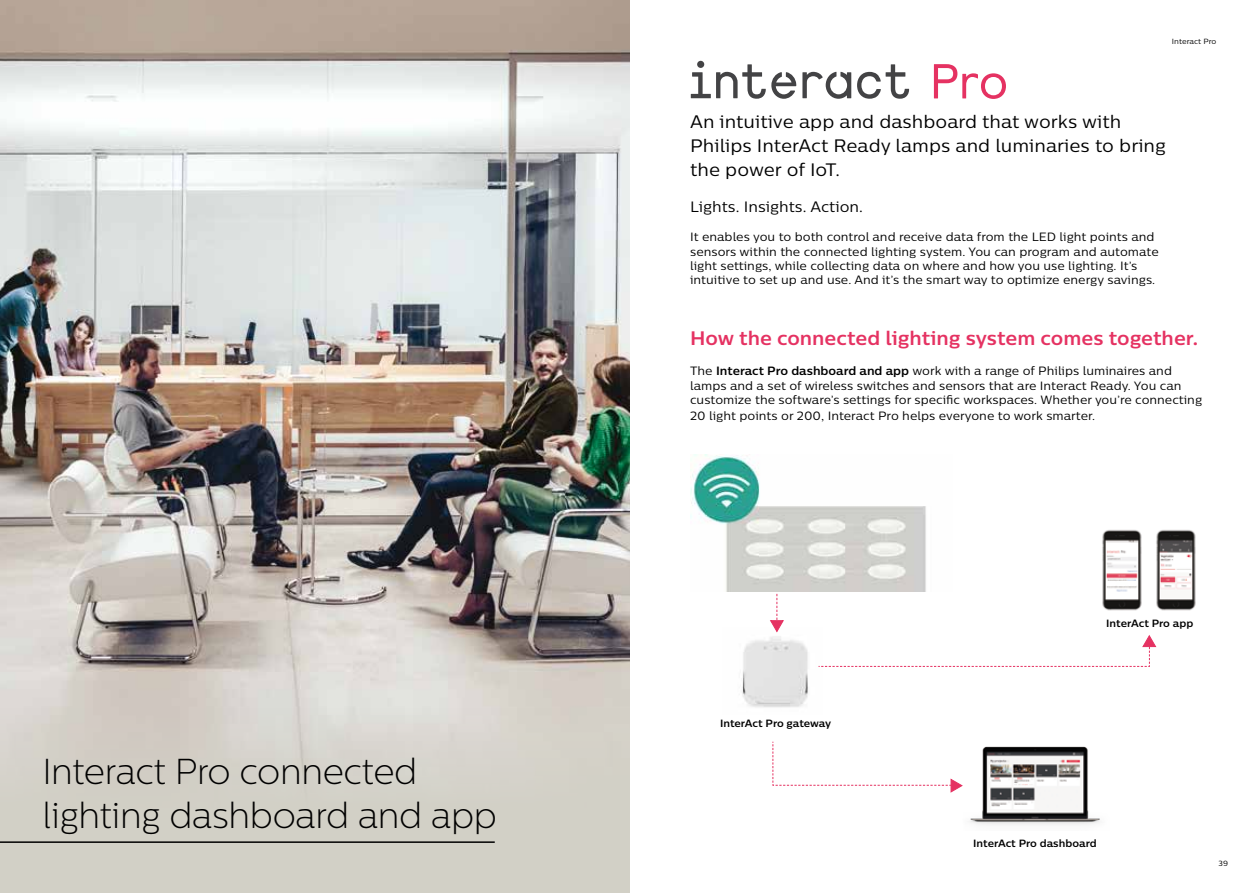
<style>
.page{position:relative;width:1259px;height:893px;background:#fff}
.page>*{position:absolute;margin:0;border:0;box-sizing:border-box;transform-origin:0 0}
.t1{font:200 36px/43.2px "Centrale Sans";letter-spacing:-.01em;color:#000}
.t2{font:700 19.5px "Centrale Sans Pro";color:#e53262}
.t3{font:18px/24px "Centrale Sans Pro";color:#000}
.t4{font:15px "Centrale Sans Pro";color:#000}
.t5{font:12px/14.4px "Centrale Sans Pro";color:#000}
.t6{font:700 10.5px "Centrale Sans Pro";letter-spacing:-.005em;color:#000}
.t7{font:7.5px "Centrale Sans Pro";color:#000}
.s1{font-weight:700}
</style>
<div class="page">
<div style="left:0;top:0;width:629px;height:893px;background:#d2d0c6"></div>
<img style="left:0;top:0;width:629px;height:767px">
<hr style="left:0;top:841px;width:495px;height:2px;background:#000">
<svg style="left:691px;top:61px;width:218px;height:38px"></svg>
<svg style="left:934px;top:64px;width:72px;height:35px"></svg>
<img style="left:742px;top:632px;width:66px;height:76px">
<img style="left:1102px;top:530px;width:94px;height:81px">
<img style="left:962px;top:746px;width:138px;height:79px">
<svg style="left:818px;top:635px;width:338px;height:32px"></svg>
<svg style="left:772px;top:741px;width:190px;height:52px"></svg>
<img style="left:690px;top:454px;width:236px;height:138px">
<svg style="left:770px;top:594px;width:14px;height:38px"></svg>
<h1 class="t1" style="left:43px;top:750px;width:456px">Interact Pro connected lighting dashboard and app</h1>
<p class="t7" style="left:1172px;top:37px;width:46px">Interact Pro</p>
<h3 class="t3" style="left:690px;top:110px;width:477px">An intuitive app and dashboard that works with<br>Philips InterAct Ready lamps and luminaries to bring the power of IoT.</h3>
<p class="t4" style="left:690px;top:198px;width:174px">Lights. Insights. Action.</p>
<p class="t5" style="left:690px;top:229px;width:470px">It enables you to both control and receive data from the LED light points and sensors within the connected lighting system. You can program and automate light settings, while collecting data on where and how you use lighting. It’s intuitive to set up and use. And it’s the smart way to optimize energy savings.</p>
<h2 class="t2" style="left:690px;top:325px;width:509px">How the connected lighting system comes together.</h2>
<p class="t5" style="left:690px;top:364px;width:513px">The <span class="s1">Interact Pro dashboard and app</span> work with a range of Philips luminaires and lamps and a set of wireless switches and sensors that are Interact Ready. You can customize the software’s settings for specific workspaces. Whether you’re connecting</p>
<p class="t5" style="left:690px;top:409px;width:407px">20 light points or 200, Interact Pro helps everyone to work smarter.</p>
<p class="t6" style="left:720px;top:716px;width:113px">InterAct Pro gateway</p>
<p class="t6" style="left:1106px;top:616px;width:89px">InterAct Pro app</p>
<p class="t6" style="left:973px;top:837px;width:125px">InterAct Pro dashboard</p>
<p class="t7" style="left:1218px;top:858px;width:11px">39</p>
</div>
